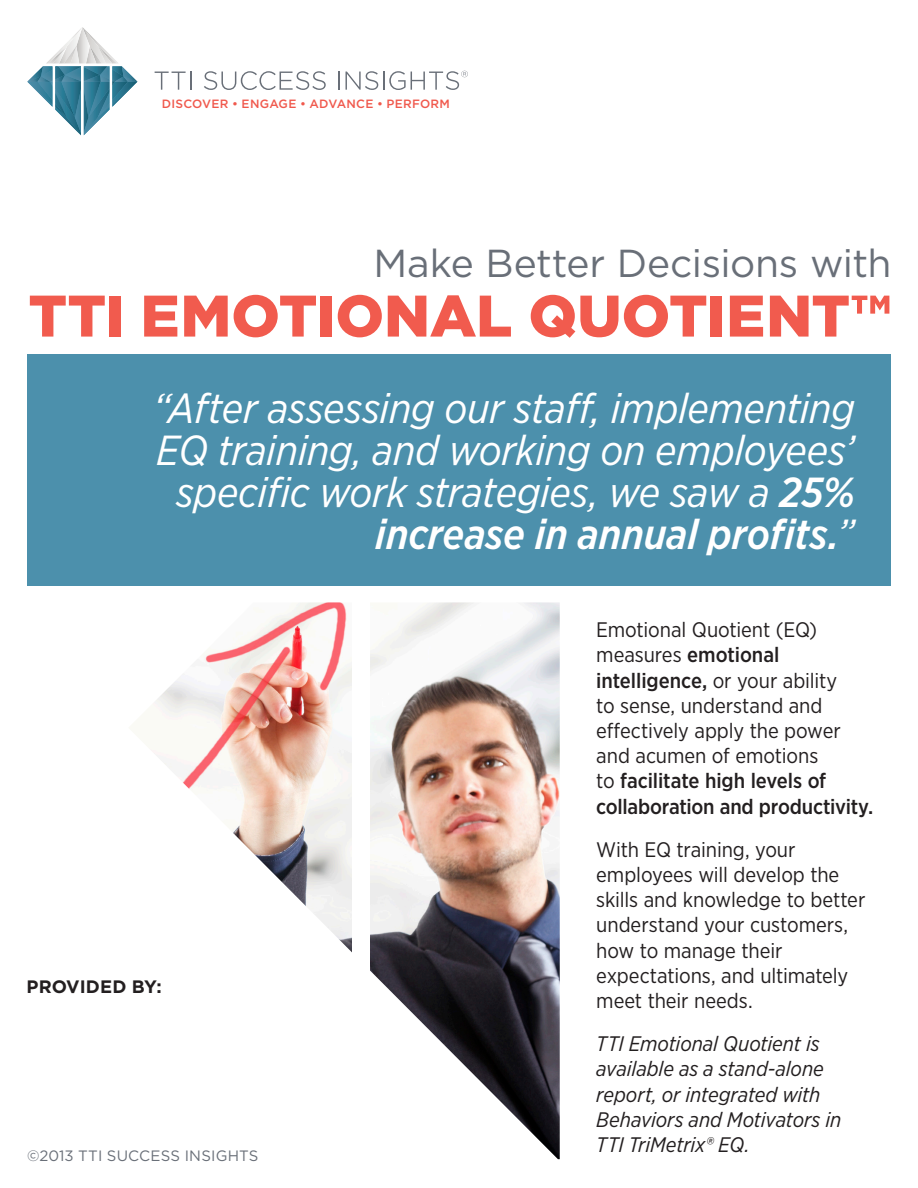
<style>
.page{position:relative;width:918px;height:1188px;background:#fff}
.page>*{position:absolute;margin:0;border:0;box-sizing:border-box;transform-origin:0 0}
.Headline{font:900 58.5px "Gotham";color:#f15b4e}
.Pull_Quote{font:italic 42px/42px "Gotham Narrow";letter-spacing:-.01em;color:#fff;text-align:right}
.Headline-2{font:39px "Gotham";letter-spacing:-.01em;color:#696f78}
.Body_12{font:21px/25.2px "Gotham Narrow";letter-spacing:-.005em;color:#231f20}
.Body_12-2{font:italic 21px/25.2px "Gotham Narrow";letter-spacing:-.005em;color:#231f20}
.t1{font:700 18px "Gotham";color:#231f20}
.t2{font:15px "Gotham";letter-spacing:.015em;color:#696f78}
.t3{font:500 12px "Gotham";letter-spacing:.02em;color:#f0594d}
.s1{font-weight:500}
</style>
<div class="page">
<div style="left:27px;top:354px;width:864px;height:231px;background:#4c90ac"></div>
<img style="left:156px;top:602px;width:404px;height:557px">
<div style="left:353px;top:599px;width:17px;height:380px;background:#fff"></div>
<svg style="left:27px;top:63px;width:111px;height:72px"></svg>
<img style="left:47px;top:57px;width:71px;height:6px">
<img style="left:64px;top:34px;width:37px;height:12px">
<img style="left:102px;top:47px;width:10px;height:16px">
<img style="left:96px;top:46px;width:6px;height:17px">
<img style="left:90px;top:46px;width:6px;height:17px">
<img style="left:76px;top:27px;width:14px;height:36px">
<img style="left:76px;top:46px;width:3px;height:17px">
<img style="left:67px;top:46px;width:9px;height:17px">
<img style="left:48px;top:46px;width:19px;height:17px">
<svg style="left:155px;top:72px;width:36px;height:18px"></svg>
<svg style="left:204px;top:71px;width:122px;height:19px"></svg>
<svg style="left:338px;top:72px;width:2px;height:18px"></svg>
<svg style="left:346px;top:71px;width:122px;height:19px"></svg>
<p class="t3" style="left:162px;top:96px;width:290px">DISCOVER • ENGAGE • ADVANCE • PERFORM</p>
<p class="Headline-2" style="left:373px;top:238px;width:519px">Make Better Decisions with</p>
<p class="Headline" style="left:28px;top:276px;width:864px">TTI EMOTIONAL QUOTIENT™</p>
<p class="Pull_Quote" style="left:153px;top:387px;width:703px">“After assessing our staff, implementing EQ training, and working on employees’ specific work strategies, we saw a <span class="s1">25% increase in annual profits.</span>”</p>
<p class="t1" style="left:27px;top:975px;width:137px">PROVIDED BY:</p>
<p class="t2" style="left:27px;top:1146px;width:233px">©2013 TTI SUCCESS INSIGHTS</p>
<p class="Body_12" style="left:596px;top:617px;width:278px">Emotional Quotient (EQ) measures <span class="s1">emotional intelligence,</span> or your ability<br>to sense, understand and effectively apply the power and acumen of emotions<br>to <span class="s1">facilitate high levels of collaboration and productivity.</span></p>
<p class="Body_12" style="left:596px;top:836px;width:271px">With EQ training, your employees will develop the skills and knowledge to better understand your customers, how to manage their expectations, and ultimately meet their needs.</p>
<p class="Body_12-2" style="left:596px;top:1031px;width:247px">TTI Emotional Quotient is available as a stand-alone report, or integrated with<br>Behaviors and Motivators in<br>TTI TriMetrix® EQ.</p>
</div>
